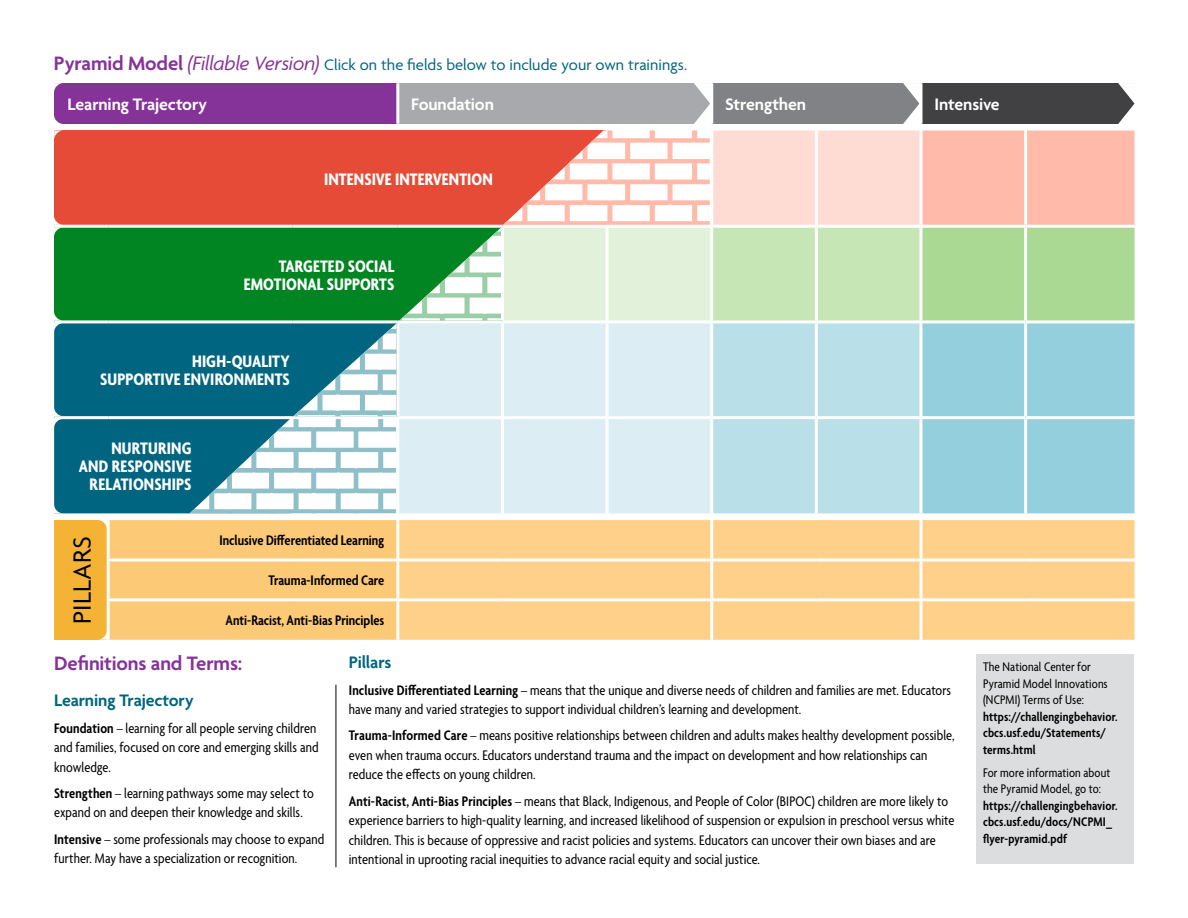
<style>
.page{position:relative;width:1188px;height:918px;background:#fff}
.page>*{position:absolute;margin:0;border:0;box-sizing:border-box;transform-origin:0 0}
.t1{font:27px "Agenda";color:#000}
.t2{font:600 21px "Agenda";letter-spacing:-.01em;color:#863399}
.t3{font:700 condensed 18px/18px "Agenda";letter-spacing:.005em;color:#fff;text-align:right}
.t4{font:600 18px "Agenda";letter-spacing:-.01em;color:#fff}
.t5{font:600 18px "Agenda";letter-spacing:-.01em;color:#006580}
.t6{font:16.5px "Agenda";color:#006580}
.t7{font:condensed 15px/19.5px "Agenda";letter-spacing:.005em;color:#000}
.t8{font:600 condensed 15px "Agenda";letter-spacing:-.005em;color:#000}
.t9{font:600 condensed 13.5px/16.5px "Agenda";letter-spacing:.01em;color:#000}
.t10{font:condensed 13.5px/16.5px "Agenda";letter-spacing:.01em;color:#000}
.s1{font-weight:600;font-size:21px;color:#863399}
.s2{font-style:italic;font-size:21px;color:#863399}
.s3{font-weight:600}
</style>
<div class="page">
<div style="left:54px;top:83px;width:344px;height:41px;background:#863399"></div>
<div style="left:398px;top:83px;width:314px;height:41px;background:#a7a9ac"></div>
<div style="left:712px;top:83px;width:209px;height:41px;background:#808285"></div>
<div style="left:921px;top:83px;width:214px;height:41px;background:#414042"></div>
<div style="left:54px;top:130px;width:553px;height:96px;background:#e64b38"></div>
<div style="left:54px;top:226px;width:448px;height:96px;background:#008522"></div>
<div style="left:54px;top:323px;width:136px;height:190px;background:#006580"></div>
<div style="left:54px;top:520px;width:54px;height:120px;background:#f5b335"></div>
<div style="left:399px;top:520px;width:736px;height:120px;background:#fed089"></div>
<hr style="left:710px;top:83px;width:3px;height:41px;background:#fff">
<hr style="left:919px;top:83px;width:3px;height:41px;background:#fff">
<hr style="left:54px;top:225px;width:54px;height:3px;background:#fff">
<hr style="left:108px;top:225px;width:185px;height:3px;background:#fff">
<hr style="left:54px;top:320px;width:54px;height:3px;background:#fff">
<hr style="left:108px;top:320px;width:185px;height:3px;background:#fff">
<hr style="left:54px;top:416px;width:54px;height:3px;background:#fff">
<hr style="left:108px;top:416px;width:185px;height:3px;background:#fff">
<hr style="left:398px;top:559px;width:104px;height:3px;background:#fff">
<hr style="left:502px;top:559px;width:105px;height:3px;background:#fff">
<hr style="left:607px;top:559px;width:105px;height:3px;background:#fff">
<hr style="left:712px;top:559px;width:104px;height:3px;background:#fff">
<hr style="left:816px;top:559px;width:105px;height:3px;background:#fff">
<hr style="left:921px;top:559px;width:105px;height:3px;background:#fff">
<hr style="left:1026px;top:559px;width:109px;height:3px;background:#fff">
<hr style="left:398px;top:598px;width:104px;height:3px;background:#fff">
<hr style="left:502px;top:598px;width:105px;height:3px;background:#fff">
<hr style="left:607px;top:598px;width:105px;height:3px;background:#fff">
<hr style="left:712px;top:598px;width:104px;height:3px;background:#fff">
<hr style="left:816px;top:598px;width:105px;height:3px;background:#fff">
<hr style="left:921px;top:598px;width:105px;height:3px;background:#fff">
<hr style="left:1026px;top:598px;width:109px;height:3px;background:#fff">
<hr style="left:710px;top:520px;width:3px;height:39px;background:#fff">
<hr style="left:919px;top:520px;width:3px;height:39px;background:#fff">
<hr style="left:710px;top:562px;width:3px;height:36px;background:#fff">
<hr style="left:919px;top:562px;width:3px;height:36px;background:#fff">
<hr style="left:710px;top:601px;width:3px;height:39px;background:#fff">
<hr style="left:919px;top:601px;width:3px;height:39px;background:#fff">
<hr style="left:396px;top:83px;width:3px;height:41px;background:#fff">
<svg style="left:694px;top:83px;width:18px;height:41px"></svg>
<svg style="left:903px;top:83px;width:17px;height:41px"></svg>
<svg style="left:1118px;top:83px;width:17px;height:41px"></svg>
<svg style="left:54px;top:130px;width:9px;height:9px"></svg>
<svg style="left:54px;top:216px;width:10px;height:20px"></svg>
<svg style="left:54px;top:312px;width:10px;height:21px"></svg>
<svg style="left:54px;top:407px;width:10px;height:21px"></svg>
<svg style="left:54px;top:504px;width:10px;height:9px"></svg>
<svg style="left:98px;top:520px;width:300px;height:120px;background:#fbcb7c"></svg>
<svg style="left:54px;top:83px;width:9px;height:9px"></svg>
<svg style="left:54px;top:115px;width:9px;height:9px"></svg>
<svg style="left:190px;top:130px;width:945px;height:383px"></svg>
<img style="left:503px;top:130px;width:207px;height:95px">
<hr style="left:336px;top:685px;width:1px;height:182px;background:#000">
<div style="left:976px;top:655px;width:158px;height:209px;background:#dcddde"></div>
<p class="t6" style="left:54px;top:56px;width:635px"><span class="s1">Pyramid Model</span> <span class="s2">(Fillable Version)</span> Click on the fields below to include your own trainings.</p>
<p class="t4" style="left:68px;top:94px;width:141px">Learning Trajectory</p>
<p class="t4" style="left:411px;top:94px;width:84px">Foundation</p>
<p class="t4" style="left:725px;top:94px;width:82px">Strengthen</p>
<p class="t4" style="left:934px;top:94px;width:67px">Intensive</p>
<p class="t3" style="left:324px;top:171px;width:170px">INTENSIVE INTERVENTION</p>
<p class="t3" style="left:244px;top:258px;width:152px">TARGETED SOCIAL<br>EMOTIONAL SUPPORTS</p>
<p class="t3" style="left:100px;top:354px;width:191px">HIGH-QUALITY<br>SUPPORTIVE ENVIRONMENTS</p>
<p class="t3" style="left:79px;top:440px;width:114px">NURTURING<br>AND RESPONSIVE<br>RELATIONSHIPS</p>
<h1 class="t1" style="left:68px;top:624px;width:89px;rotate:-90deg">PILLARS</h1>
<p class="t8" style="left:219px;top:533px;width:166px">Inclusive Differentiated Learning</p>
<p class="t8" style="left:268px;top:572px;width:117px">Trauma-Informed Care</p>
<p class="t8" style="left:226px;top:612px;width:160px">Anti-Racist, Anti-Bias Principles</p>
<h2 class="t2" style="left:54px;top:652px;width:190px">Definitions and Terms:</h2>
<p class="t5" style="left:54px;top:690px;width:141px">Learning Trajectory</p>
<p class="t7" style="left:54px;top:719px;width:266px"><span class="s3">Foundation</span> – learning for all people serving children and families, focused on core and emerging skills and knowledge.</p>
<p class="t7" style="left:54px;top:784px;width:261px"><span class="s3">Strengthen</span> – learning pathways some may select to expand on and deepen their knowledge and skills.</p>
<p class="t7" style="left:54px;top:830px;width:272px"><span class="s3">Intensive</span> – some professionals may choose to expand further. May have a specialization or recognition.</p>
<p class="t5" style="left:349px;top:652px;width:44px">Pillars</p>
<p class="t7" style="left:349px;top:681px;width:604px"><span class="s3">Inclusive Differentiated Learning</span> – means that the unique and diverse needs of children and families are met. Educators have many and varied strategies to support individual children’s learning and development.</p>
<p class="t7" style="left:349px;top:727px;width:607px"><span class="s3">Trauma-Informed Care</span> – means positive relationships between children and adults makes healthy development possible, even when trauma occurs. Educators understand trauma and the impact on development and how relationships can reduce the effects on young children.</p>
<p class="t7" style="left:349px;top:792px;width:607px"><span class="s3">Anti-Racist, Anti-Bias Principles</span> – means that Black, Indigenous, and People of Color (BIPOC) children are more likely to experience barriers to high-quality learning, and increased likelihood of suspension or expulsion in preschool versus white children. This is because of oppressive and racist policies and systems. Educators can uncover their own biases and are intentional in uprooting racial inequities to advance racial equity and social justice.</p>
<p class="t10" style="left:983px;top:660px;width:126px">The National Center for<br>Pyramid Model Innovations (NCPMI) Terms of Use:</p>
<p class="t9" style="left:983px;top:709px;width:136px">https://challengingbehavior. cbcs.usf.edu/Statements/ terms.html</p>
<p class="t10" style="left:983px;top:765px;width:129px">For more information about the Pyramid Model, go to:</p>
<p class="t9" style="left:983px;top:798px;width:136px">https://challengingbehavior. cbcs.usf.edu/docs/NCPMI_ flyer-pyramid.pdf</p>
</div>
